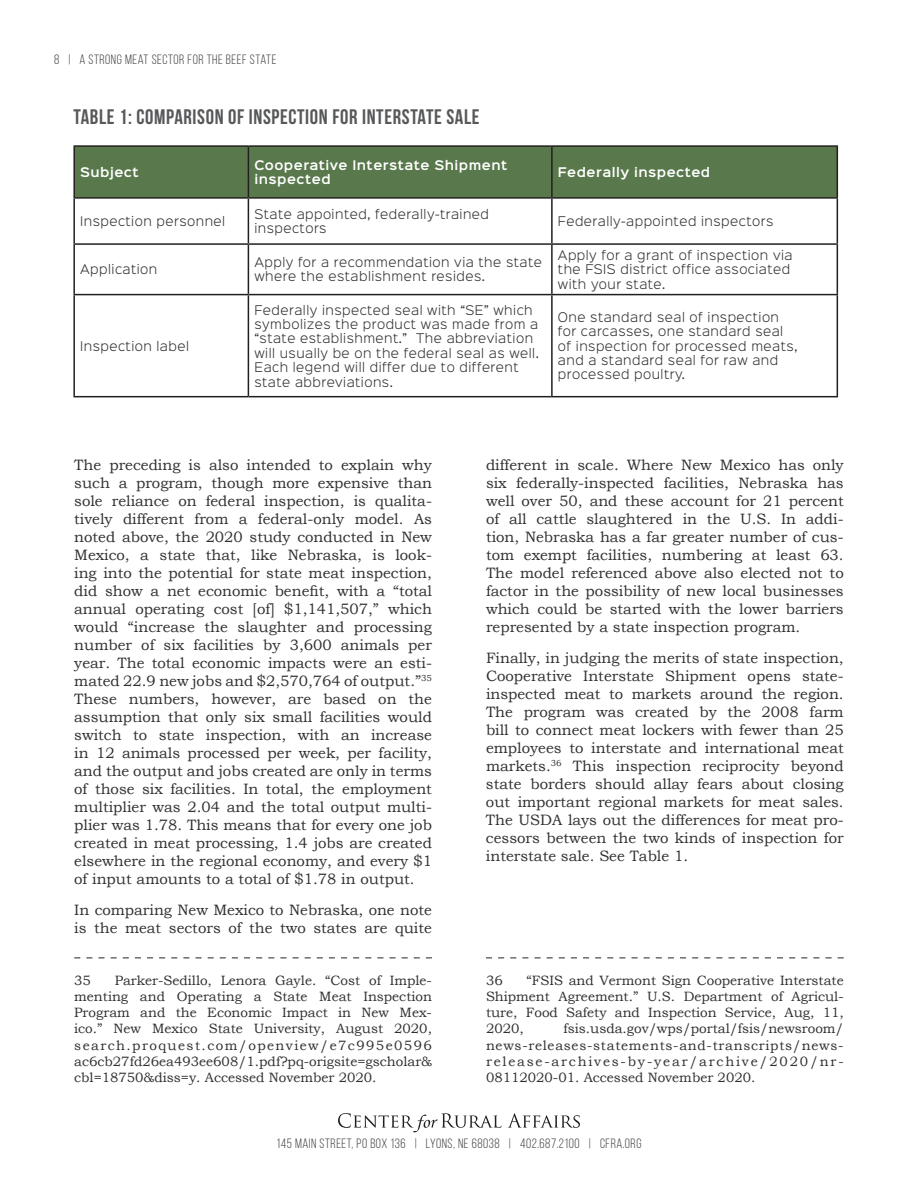
<style>
.page{position:relative;width:918px;height:1188px;background:#fff}
.page>*{position:absolute;margin:0;border:0;box-sizing:border-box;transform-origin:0 0}
.t1{font:700 21px "Bebas Neue";letter-spacing:.03em;color:#57585a}
.t2{font:15px/18px "Bookman Old Style";color:#312f30;text-align:justify}
.t3{font:13.5px/16.2px "Bookman Old Style";color:#312f30;text-align:justify}
.t4{font:13.5px "Bebas Neue";letter-spacing:.04em;color:#3e3e3f}
.t5{font:300 12px/14.4px "Sinkin Sans 300";letter-spacing:.04em;color:#312f30}
.t6{font:600 12px/14.4px "Sinkin Sans 600";letter-spacing:.04em;color:#fff}
</style>
<div class="page">
<svg style="left:338px;top:1113px;width:164px;height:19px"></svg>
<svg style="left:508px;top:1113px;width:72px;height:15px"></svg>
<svg style="left:74px;top:957px;width:358px;height:2px"></svg>
<svg style="left:486px;top:957px;width:358px;height:2px"></svg>
<div style="left:75px;top:147px;width:762px;height:50px;background:#59794d"></div>
<svg style="left:75px;top:199px;width:762px;height:197px"></svg>
<hr style="left:73px;top:145px;width:175px;height:2px;background:#231f20">
<hr style="left:73px;top:147px;width:2px;height:50px;background:#231f20">
<hr style="left:248px;top:145px;width:304px;height:2px;background:#231f20">
<hr style="left:248px;top:147px;width:1px;height:50px;background:#231f20">
<hr style="left:552px;top:145px;width:286px;height:2px;background:#231f20">
<hr style="left:551px;top:147px;width:2px;height:50px;background:#231f20">
<hr style="left:837px;top:147px;width:1px;height:50px;background:#231f20">
<hr style="left:73px;top:197px;width:175px;height:2px;background:#231f20">
<hr style="left:73px;top:199px;width:2px;height:44px;background:#231f20">
<hr style="left:248px;top:197px;width:304px;height:2px;background:#231f20">
<hr style="left:248px;top:199px;width:1px;height:44px;background:#231f20">
<hr style="left:552px;top:197px;width:286px;height:2px;background:#231f20">
<hr style="left:551px;top:199px;width:2px;height:44px;background:#231f20">
<hr style="left:837px;top:199px;width:1px;height:44px;background:#231f20">
<hr style="left:73px;top:243px;width:175px;height:2px;background:#231f20">
<hr style="left:73px;top:245px;width:2px;height:49px;background:#231f20">
<hr style="left:248px;top:243px;width:304px;height:2px;background:#231f20">
<hr style="left:248px;top:245px;width:1px;height:49px;background:#231f20">
<hr style="left:552px;top:243px;width:286px;height:2px;background:#231f20">
<hr style="left:551px;top:245px;width:2px;height:49px;background:#231f20">
<hr style="left:837px;top:245px;width:1px;height:49px;background:#231f20">
<hr style="left:73px;top:294px;width:175px;height:1px;background:#231f20">
<hr style="left:73px;top:295px;width:2px;height:101px;background:#231f20">
<hr style="left:248px;top:294px;width:304px;height:1px;background:#231f20">
<hr style="left:248px;top:295px;width:1px;height:101px;background:#231f20">
<hr style="left:552px;top:294px;width:286px;height:1px;background:#231f20">
<hr style="left:551px;top:295px;width:2px;height:101px;background:#231f20">
<hr style="left:837px;top:295px;width:1px;height:101px;background:#231f20">
<hr style="left:73px;top:396px;width:175px;height:1px;background:#231f20">
<hr style="left:248px;top:396px;width:304px;height:1px;background:#231f20">
<hr style="left:552px;top:396px;width:286px;height:1px;background:#231f20">
<p class="t4" style="left:54px;top:52px;width:224px">8 | A STRONG MEAT SECTOR FOR THE BEEF STATE</p>
<h1 class="t1" style="left:73px;top:105px;width:408px">TABLE 1: COMPARISON OF INSPECTION FOR INTERSTATE SALE</h1>
<p class="t6" style="left:80px;top:164px;width:60px">Subject</p>
<p class="t6" style="left:254px;top:157px;width:255px">Cooperative Interstate Shipment inspected</p>
<p class="t6" style="left:558px;top:164px;width:154px">Federally inspected</p>
<p class="t5" style="left:80px;top:213px;width:146px">Inspection personnel</p>
<p class="t5" style="left:254px;top:206px;width:236px">State appointed, federally-trained inspectors</p>
<p class="t5" style="left:558px;top:213px;width:217px">Federally-appointed inspectors</p>
<p class="t5" style="left:80px;top:261px;width:79px">Application</p>
<p class="t5" style="left:254px;top:254px;width:289px">Apply for a recommendation via the state where the establishment resides.</p>
<p class="t5" style="left:558px;top:247px;width:236px">Apply for a grant of inspection via the FSIS district office associated with your state.</p>
<p class="t5" style="left:80px;top:338px;width:110px">Inspection label</p>
<p class="t5" style="left:254px;top:302px;width:286px">Federally inspected seal with “SE” which symbolizes the product was made from a “state establishment.” The abbreviation will usually be on the federal seal as well.<br>Each legend will differ due to different state abbreviations.</p>
<p class="t5" style="left:558px;top:309px;width:241px">One standard seal of inspection for carcasses, one standard seal of inspection for processed meats, and a standard seal for raw and processed poultry.</p>
<p class="t2" style="left:74px;top:456px;width:359px">The preceding is also intended to explain why such a program, though more expensive than sole reliance on federal inspection, is qualita&shy;tively different from a federal-only model. As noted above, the 2020 study conducted in New Mexico, a state that, like Nebraska, is look&shy;ing into the potential for state meat inspection, did show a net economic benefit, with a “total annual operating cost [of] $1,141,507,” which would “increase the slaughter and processing number of six facilities by 3,600 animals per year. The total economic impacts were an esti&shy;mated 22.9 new jobs and $2,570,764 of output.”<sup>35<br></sup>These numbers, however, are based on the assumption that only six small facilities would switch to state inspection, with an increase in 12 animals processed per week, per facility, and the output and jobs created are only in terms of those six facilities. In total, the employment multiplier was 2.04 and the total output multi&shy;plier was 1.78. This means that for every one job created in meat processing, 1.4 jobs are created elsewhere in the regional economy, and every $1 of input amounts to a total of $1.78 in output.</p>
<p class="t2" style="left:74px;top:901px;width:359px">In comparing New Mexico to Nebraska, one note is the meat sectors of the two states are quite</p>
<p class="t3" style="left:74px;top:972px;width:18px">35</p>
<p class="t3" style="left:74px;top:972px;width:359px;text-indent:40px">Parker-Sedillo, Lenora Gayle. “Cost of Imple&shy;menting and Operating a State Meat Inspection Program and the Economic Impact in New Mex&shy;ico.” New Mexico State University, August 2020, search.proquest.com/openview/e7c995e0596 ac6cb27fd26ea493ee608/1.pdf?pq-origsite=gscholar&amp; cbl=18750&amp;diss=y. Accessed November 2020.</p>
<p class="t2" style="left:486px;top:456px;width:359px">different in scale. Where New Mexico has only six federally-inspected facilities, Nebraska has well over 50, and these account for 21 percent of all cattle slaughtered in the U.S. In addi&shy;tion, Nebraska has a far greater number of cus&shy;tom exempt facilities, numbering at least 63.<br>The model referenced above also elected not to factor in the possibility of new local businesses which could be started with the lower barriers represented by a state inspection program.</p>
<p class="t2" style="left:486px;top:649px;width:359px">Finally, in judging the merits of state inspection, Cooperative Interstate Shipment opens state&shy;inspected meat to markets around the region.<br>The program was created by the 2008 farm bill to connect meat lockers with fewer than 25 employees to interstate and international meat markets.<sup>36</sup> This inspection reciprocity beyond state borders should allay fears about closing out important regional markets for meat sales.<br>The USDA lays out the differences for meat pro&shy;cessors between the two kinds of inspection for interstate sale. See Table 1.</p>
<p class="t3" style="left:486px;top:972px;width:359px;text-indent:40px">“FSIS and Vermont Sign Cooperative Interstate Shipment Agreement.” U.S. Department of Agricul&shy;ture, Food Safety and Inspection Service, Aug, 11, 2020,</p>
<p class="t3" style="left:486px;top:972px;width:18px">36</p>
<p class="t3" style="left:486px;top:1021px;width:359px;text-indent:77px">fsis.usda.gov/wps/portal/fsis/newsroom/ news-releases-statements-and-transcripts/news&shy;release-archives-by-year/archive/2020/nr-08112020-01. Accessed November 2020.</p>
<p class="t4" style="left:277px;top:1136px;width:366px">145 MAIN STREET, PO BOX 136 | LYONS, NE 68038 | 402.687.2100 | CFRA.ORG</p>
</div>
